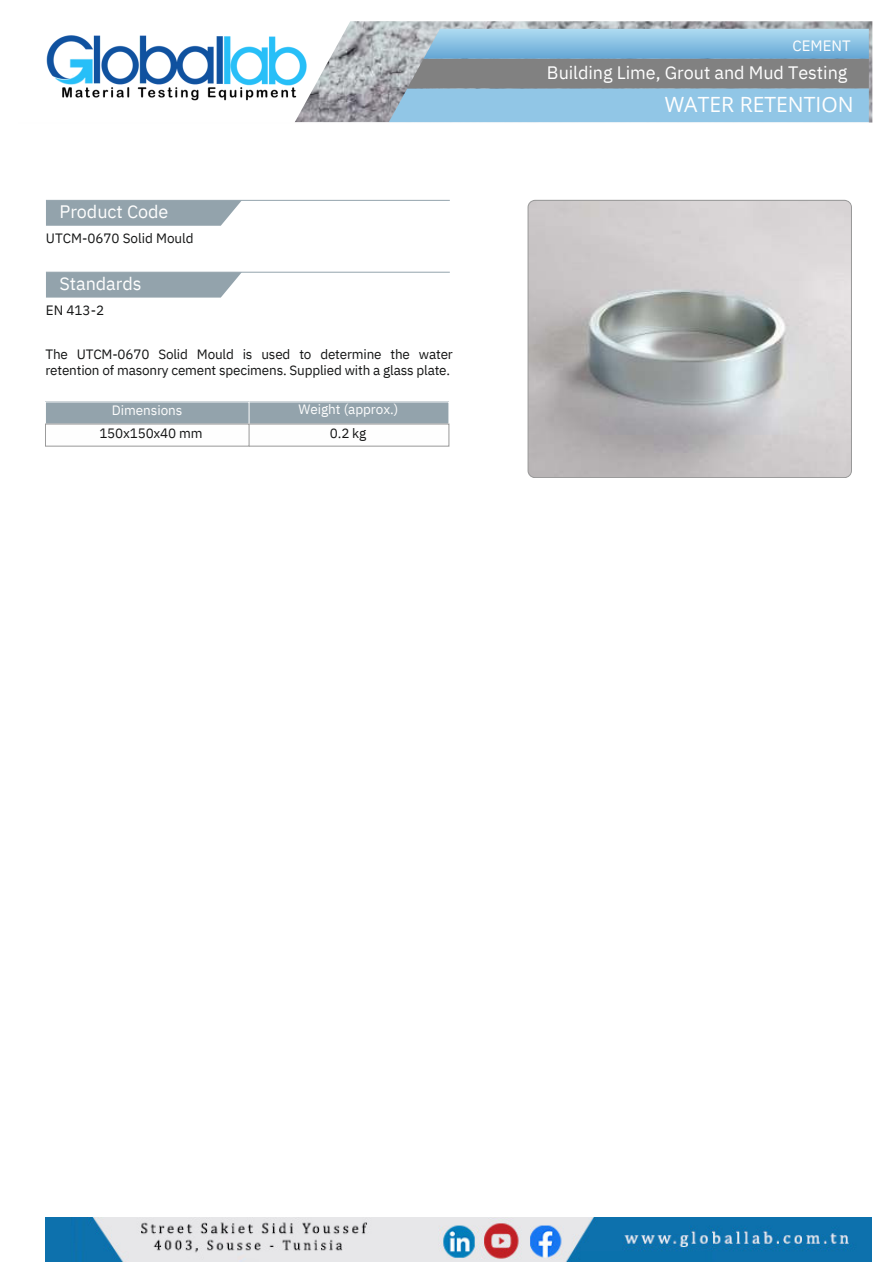
<style>
.page{position:relative;width:894px;height:1264px;background:#fff}
.page>*{position:absolute;margin:0;border:0;box-sizing:border-box;transform-origin:0 0}
.t1{font:21px "Open Sans";letter-spacing:.005em;color:#fefefe}
.t2{font:18px "IBM Plex Sans";letter-spacing:-.005em;color:#fefefe}
.t3{font:15px "IBM Plex Sans";letter-spacing:-.005em;color:#fefefe}
.t4{font:13.5px/15.8px "IBM Plex Sans";letter-spacing:-.015em;color:#141515}
.t5{font:13.5px "IBM Plex Sans";letter-spacing:-.005em;color:#fefefe}
</style>
<div class="page">
<img style="left:528px;top:200px;width:322px;height:278px;border-radius:7px">
<div style="left:527px;top:200px;width:324px;height:278px;border:1px solid #989898;border-radius:7px"></div>
<img style="left:295px;top:21px;width:577px;height:101px">
<svg style="left:388px;top:29px;width:480px;height:93px;background:#8baec3"></svg>
<svg style="left:46px;top:201px;width:195px;height:25px;background:#99a8b0"></svg>
<hr style="left:46px;top:200px;width:403px;height:1px;background:#93a3ac">
<div style="left:46px;top:273px;width:195px;height:24px;background:#93a3ac"></div>
<hr style="left:46px;top:272px;width:403px;height:1px;background:#93a3ac">
<div style="left:245px;top:402px;width:204px;height:22px;background:#93a3ac"></div>
<div style="left:245px;top:424px;width:204px;height:22px;border:1px solid #989898"></div>
<div style="left:45px;top:402px;width:204px;height:22px;background:#93a3ac"></div>
<div style="left:45px;top:424px;width:204px;height:22px;background:#fefefe"></div>
<div style="left:45px;top:424px;width:204px;height:22px;border:1px solid #989898"></div>
<img style="left:46px;top:34px;width:260px;height:81px">
<img style="left:45px;top:1217px;width:826px;height:44px">
<p class="t2" style="left:59px;top:200px;width:110px">Product Code</p>
<h4 class="t4" style="left:46px;top:230px;width:149px">UTCM-0670 Solid Mould</h4>
<p class="t2" style="left:59px;top:272px;width:84px">Standards</p>
<p class="t4" style="left:46px;top:302px;width:60px">EN 413-2</p>
<p class="t4" style="left:45px;top:346px;width:409px">The UTCM-0670 Solid Mould is used to determine the water retention of masonry cement specimens. Supplied with a glass plate.</p>
<h2 class="t5" style="left:112px;top:401px;width:72px">Dimensions</h2>
<p class="t5" style="left:298px;top:400px;width:101px">Weight (approx.)</p>
<p class="t4" style="left:99px;top:425px;width:105px">150x150x40 mm</p>
<p class="t4" style="left:330px;top:425px;width:38px">0.2 kg</p>
<h1 class="t3" style="left:792px;top:35px;width:59px">CEMENT</h1>
<h2 class="t2" style="left:547px;top:61px;width:302px">Building Lime, Grout and Mud Testing</h2>
<p class="t1" style="left:664px;top:90px;width:190px">WATER RETENTION</p>
</div>
